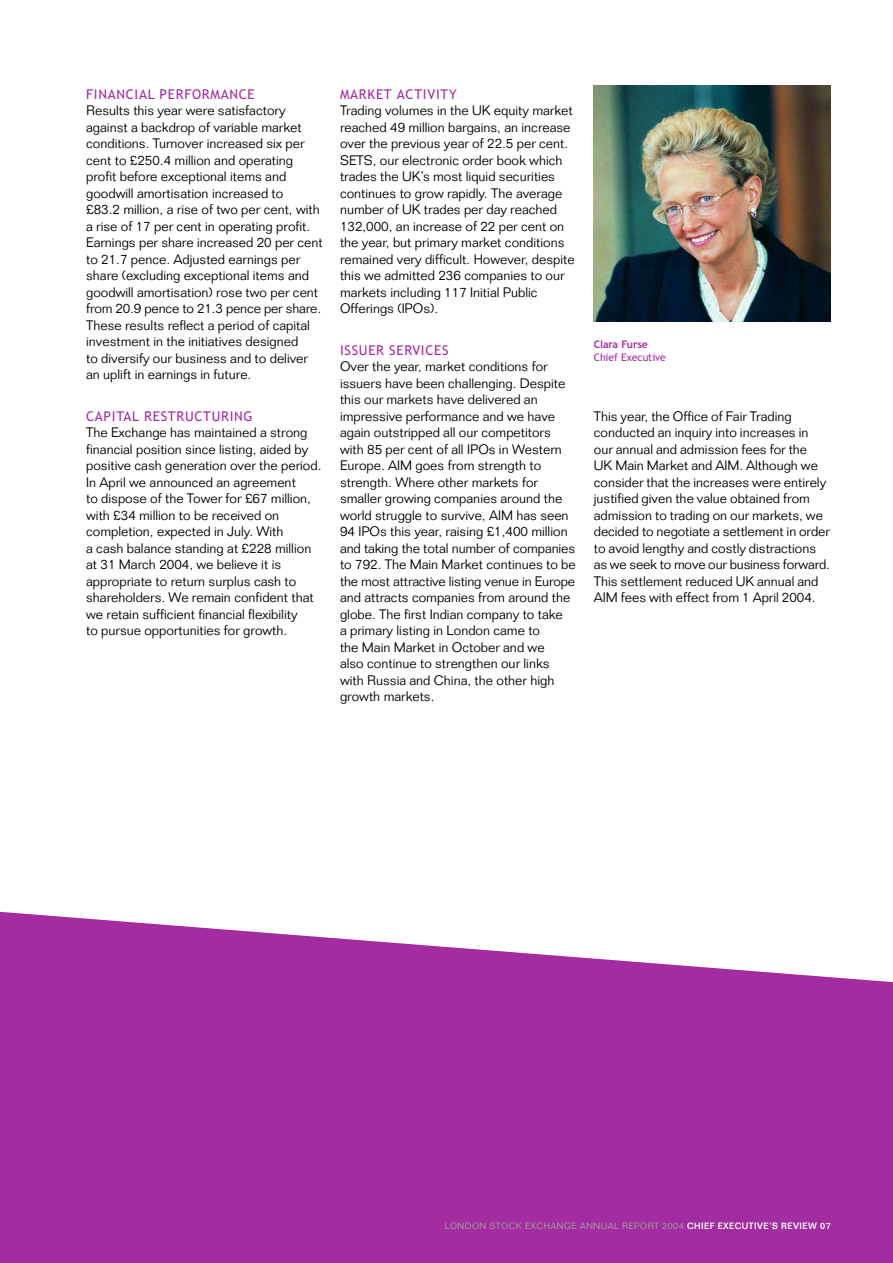
<style>
.page{position:relative;width:893px;height:1263px;background:#fff}
.page>*{position:absolute;margin:0;border:0;box-sizing:border-box;transform-origin:0 0}
.t1{font:300 13.5px/16.5px "Folio";color:#000}
.t2{font:13.5px "Trebuchet MS";letter-spacing:.05em;color:#a32da0}
.t3{font:10.5px "Trebuchet MS";letter-spacing:-.01em;color:#a32da0}
.t4{font:700 10.5px "Trebuchet MS";letter-spacing:-.01em;color:#a32da0}
.t5{font:300 9px "Folio";letter-spacing:.055em;color:#a0ac9c}
.s1{font-weight:500;color:#fff}
</style>
<div class="page">
<svg style="left:0;top:911px;width:892px;height:352px;background:#ac42a9"></svg>
<img style="left:594px;top:85px;width:236px;height:237px">
<p class="t2" style="left:86px;top:89px;width:170px">FINANCIAL PERFORMANCE</p>
<p class="t1" style="left:86px;top:104px;width:238px">Results this year were satisfactory against a backdrop of variable market conditions. Turnover increased six per cent to £250.4 million and operating profit before exceptional items and goodwill amortisation increased to<br>£83.2 million, a rise of two per cent, with a rise of 17 per cent in operating profit.<br>Earnings per share increased 20 per cent to 21.7 pence. Adjusted earnings per share (excluding exceptional items and goodwill amortisation) rose two per cent from 20.9 pence to 21.3 pence per share.<br>These results reflect a period of capital investment in the initiatives designed<br>to diversify our business and to deliver an uplift in earnings in future.</p>
<p class="t2" style="left:86px;top:411px;width:168px">CAPITAL RESTRUCTURING</p>
<p class="t1" style="left:86px;top:426px;width:237px">The Exchange has maintained a strong financial position since listing, aided by positive cash generation over the period.<br>In April we announced an agreement<br>to dispose of the Tower for £67 million, with £34 million to be received on completion, expected in July. With<br>a cash balance standing at £228 million at 31 March 2004, we believe it is appropriate to return surplus cash to shareholders. We remain confident that we retain sufficient financial flexibility<br>to pursue opportunities for growth.</p>
<p class="t2" style="left:340px;top:89px;width:118px">MARKET ACTIVITY</p>
<p class="t1" style="left:340px;top:104px;width:236px">Trading volumes in the UK equity market reached 49 million bargains, an increase over the previous year of 22.5 per cent.<br>SETS, our electronic order book which trades the UK’s most liquid securities continues to grow rapidly. The average number of UK trades per day reached 132,000, an increase of 22 per cent on the year, but primary market conditions remained very difficult. However, despite this we admitted 236 companies to our markets including 117 Initial Public Offerings (IPOs).</p>
<p class="t2" style="left:340px;top:345px;width:110px">ISSUER SERVICES</p>
<p class="t1" style="left:340px;top:360px;width:237px">Over the year, market conditions for issuers have been challenging. Despite this our markets have delivered an impressive performance and we have again outstripped all our competitors with 85 per cent of all IPOs in Western Europe. AIM goes from strength to strength. Where other markets for smaller growing companies around the world struggle to survive, AIM has seen 94 IPOs this year, raising £1,400 million and taking the total number of companies to 792. The Main Market continues to be the most attractive listing venue in Europe and attracts companies from around the globe. The first Indian company to take<br>a primary listing in London came to<br>the Main Market in October and we<br>also continue to strengthen our links with Russia and China, the other high growth markets.</p>
<p class="t4" style="left:594px;top:340px;width:56px">Clara Furse</p>
<p class="t3" style="left:594px;top:353px;width:74px">Chief Executive</p>
<p class="t1" style="left:594px;top:409px;width:237px">This year, the Office of Fair Trading conducted an inquiry into increases in our annual and admission fees for the<br>UK Main Market and AIM. Although we consider that the increases were entirely justified given the value obtained from admission to trading on our markets, we decided to negotiate a settlement in order to avoid lengthy and costly distractions as we seek to move our business forward.<br>This settlement reduced UK annual and AIM fees with effect from 1 April 2004.</p>
<p class="t5" style="left:445px;top:1222px;width:387px">LONDON STOCK EXCHANGE ANNUAL REPORT 2004 <span class="s1">CHIEF EXECUTIVE’S REVIEW 07</span></p>
</div>
